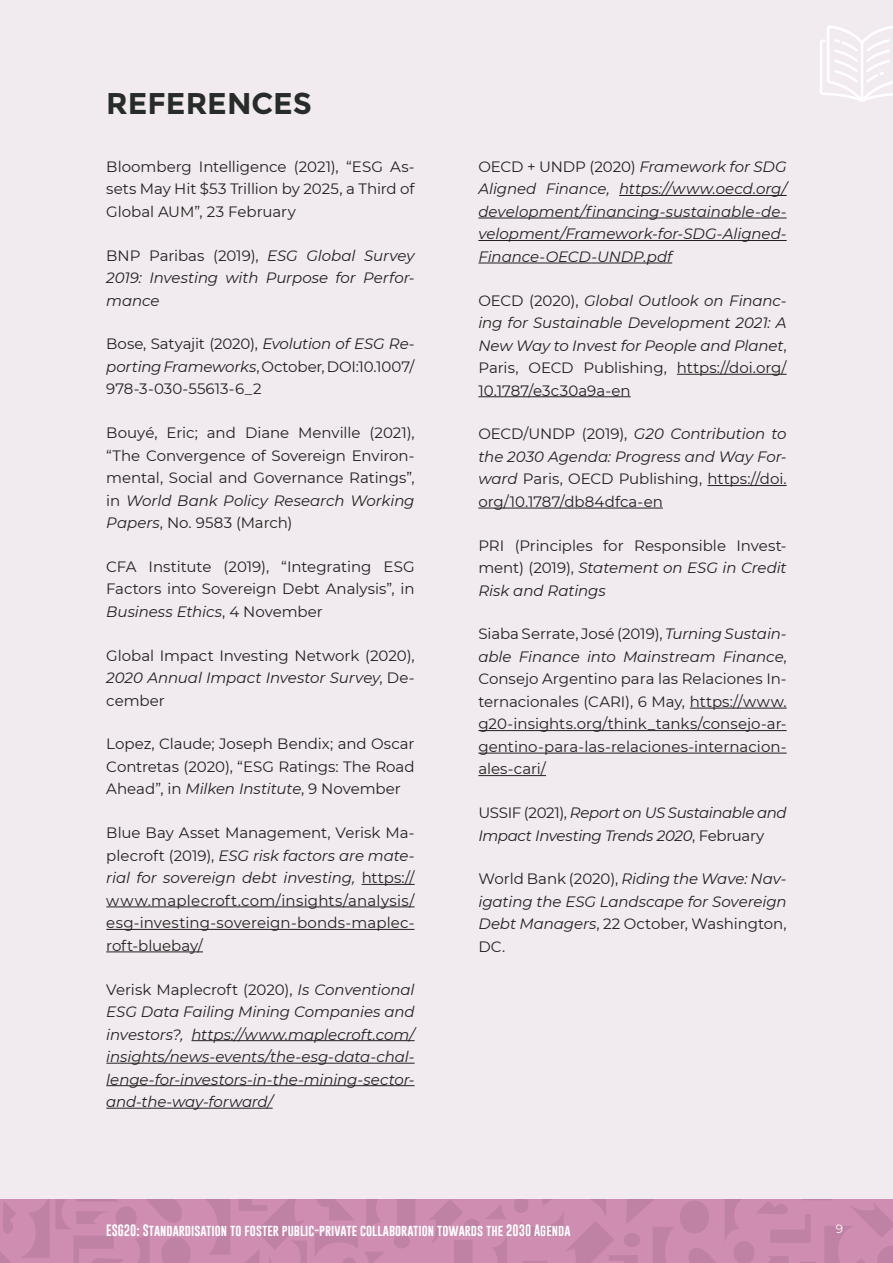
<style>
.page{position:relative;width:893px;height:1263px;background:#f1ebef}
.page>*{position:absolute;margin:0;border:0;box-sizing:border-box;transform-origin:0 0}
.t1{font:700 30px "Montserrat";color:#272b2a}
.t2{font:15px/22.5px "Montserrat";color:#231f20;text-align:justify}
.t3{font:italic 15px/22.5px "Montserrat";letter-spacing:-.005em;color:#231f20;text-align:justify}
.t4{font:italic 15px/22.5px "Montserrat";letter-spacing:-.025em;color:#231f20}
.t5{font:12px "Gobold";color:#fff}
.t6{font:12px "Montserrat";color:#fff}
.s1{font-style:normal}
.s2{font-style:italic}
</style>
<div class="page">
<svg style="left:820px;top:26px;width:73px;height:76px"></svg>
<hr style="left:362px;top:884px;width:53px;height:1px;background:#231f20">
<hr style="left:106px;top:906px;width:309px;height:1px;background:#231f20">
<hr style="left:106px;top:929px;width:309px;height:1px;background:#231f20">
<hr style="left:106px;top:951px;width:97px;height:1px;background:#231f20">
<hr style="left:191px;top:1040px;width:224px;height:1px;background:#231f20">
<hr style="left:106px;top:1063px;width:309px;height:1px;background:#231f20">
<hr style="left:106px;top:1085px;width:309px;height:1px;background:#231f20">
<hr style="left:106px;top:1108px;width:167px;height:1px;background:#231f20">
<hr style="left:619px;top:195px;width:168px;height:1px;background:#231f20">
<hr style="left:478px;top:218px;width:309px;height:1px;background:#231f20">
<hr style="left:478px;top:240px;width:309px;height:1px;background:#231f20">
<hr style="left:478px;top:263px;width:194px;height:1px;background:#231f20">
<hr style="left:677px;top:374px;width:110px;height:1px;background:#231f20">
<hr style="left:478px;top:396px;width:153px;height:1px;background:#231f20">
<hr style="left:707px;top:485px;width:80px;height:1px;background:#231f20">
<hr style="left:478px;top:508px;width:185px;height:1px;background:#231f20">
<hr style="left:690px;top:708px;width:97px;height:1px;background:#231f20">
<hr style="left:478px;top:730px;width:309px;height:1px;background:#231f20">
<hr style="left:478px;top:753px;width:309px;height:1px;background:#231f20">
<hr style="left:478px;top:775px;width:68px;height:1px;background:#231f20">
<div style="left:0;top:1199px;width:893px;height:64px;background:#ce8db1"></div>
<svg style="left:514px;top:1199px;width:379px;height:64px"></svg>
<svg style="left:430px;top:1200px;width:77px;height:63px"></svg>
<svg style="left:0;top:1199px;width:415px;height:64px"></svg>
<h1 class="t1" style="left:106px;top:86px;width:207px">REFERENCES</h1>
<p class="t2" style="left:106px;top:155px;width:310px">Bloomberg Intelligence (2021), “ESG As&shy;sets May Hit $53 Trillion by 2025, a Third of Global AUM”, 23 February</p>
<p class="t3" style="left:106px;top:243px;width:310px"><span class="s1">BNP Paribas (2019),</span> ESG Global Survey 2019: Investing with Purpose for Perfor&shy;mance</p>
<p class="t2" style="left:106px;top:332px;width:310px">Bose, Satyajit (2020), <span class="s2">Evolution of ESG Re&shy;porting Frameworks</span>, October, DOI:10.1007/ 978-3-030-55613-6_2</p>
<p class="t2" style="left:106px;top:421px;width:310px">Bouyé, Eric; and Diane Menville (2021), “The Convergence of Sovereign Environ&shy;mental, Social and Governance Ratings”, in <span class="s2">World Bank Policy Research Working Papers</span>, No. 9583 (March)</p>
<p class="t2" style="left:106px;top:555px;width:310px">CFA Institute (2019), “Integrating ESG Factors into Sovereign Debt Analysis”, in <span class="s2">Business Ethics</span>, 4 November</p>
<p class="t2" style="left:106px;top:644px;width:310px">Global Impact Investing Network (2020), <span class="s2">2020 Annual Impact Investor Survey</span>, De&shy;cember</p>
<p class="t2" style="left:106px;top:732px;width:310px">Lopez, Claude; Joseph Bendix; and Oscar Contretas (2020), “ESG Ratings: The Road Ahead”, in <span class="s2">Milken Institute</span>, 9 November</p>
<p class="t2" style="left:106px;top:821px;width:310px">Blue Bay Asset Management, Verisk Ma&shy;plecroft (2019), <span class="s2">ESG risk factors are mate&shy;rial for sovereign debt investing,</span> https:// www.maplecroft.com/insights/analysis/ esg-investing-sovereign-bonds-maplec&shy;roft-bluebay/</p>
<p class="t3" style="left:106px;top:977px;width:310px"><span class="s1">Verisk Maplecroft (2020),</span> Is Conventional ESG Data Failing Mining Companies and investors?, https://www.maplecroft.com/ insights/news-events/the-esg-data-chal&shy;lenge-for-investors-in-the-mining-sector&shy;and-the-way-forward/</p>
<p class="t3" style="left:478px;top:155px;width:310px"><span class="s1">OECD + UNDP (2020)</span> Framework for SDG Aligned Finance, https://www.oecd.org/ development/financing-sustainable-de&shy;velopment/Framework-for-SDG-Aligned-Finance-OECD-UNDP.pdf</p>
<p class="t3" style="left:478px;top:288px;width:310px"><span class="s1">OECD (2020),</span> Global Outlook on Financ&shy;ing for Sustainable Development 2021: A New Way to Invest for People and Planet<span class="s1">, Paris, OECD Publishing, https://doi.org/ 10.1787/e3c30a9a-en</span></p>
<p class="t2" style="left:478px;top:422px;width:310px">OECD/UNDP (2019), <span class="s2">G20 Contribution to the 2030 Agenda: Progress and Way For&shy;ward</span> Paris, OECD Publishing, https://doi. org/10.1787/db84dfca-en</p>
<p class="t2" style="left:478px;top:534px;width:310px">PRI (Principles for Responsible Invest&shy;ment) (2019), <span class="s2">Statement on ESG in Credit Risk and Ratings</span></p>
<p class="t2" style="left:478px;top:622px;width:310px">Siaba Serrate, José (2019), <span class="s2">Turning Sustain&shy;able Finance into Mainstream Finance</span>, Consejo Argentino para las Relaciones In&shy;ternacionales (CARI), 6 May, https://www. g20-insights.org/think_tanks/consejo-ar&shy;gentino-para-las-relaciones-internacion&shy;ales-cari/</p>
<p class="t4" style="left:478px;top:801px;width:310px"><span class="s1">USSIF (2021),</span> Report on US Sustainable and<br>Impact Investing Trends 2020<span class="s1">, February</span></p>
<p class="t3" style="left:478px;top:867px;width:310px"><span class="s1">World Bank (2020),</span> Riding the Wave: Nav&shy;igating the ESG Landscape for Sovereign Debt Managers<span class="s1">, 22 October, Washington, DC.</span></p>
<p class="t5" style="left:106px;top:1223px;width:466px">ESG20: Standardisation to foster public-private collaboration towards the 2030 Agenda</p>
<p class="t6" style="left:836px;top:1221px;width:9px">9</p>
</div>
